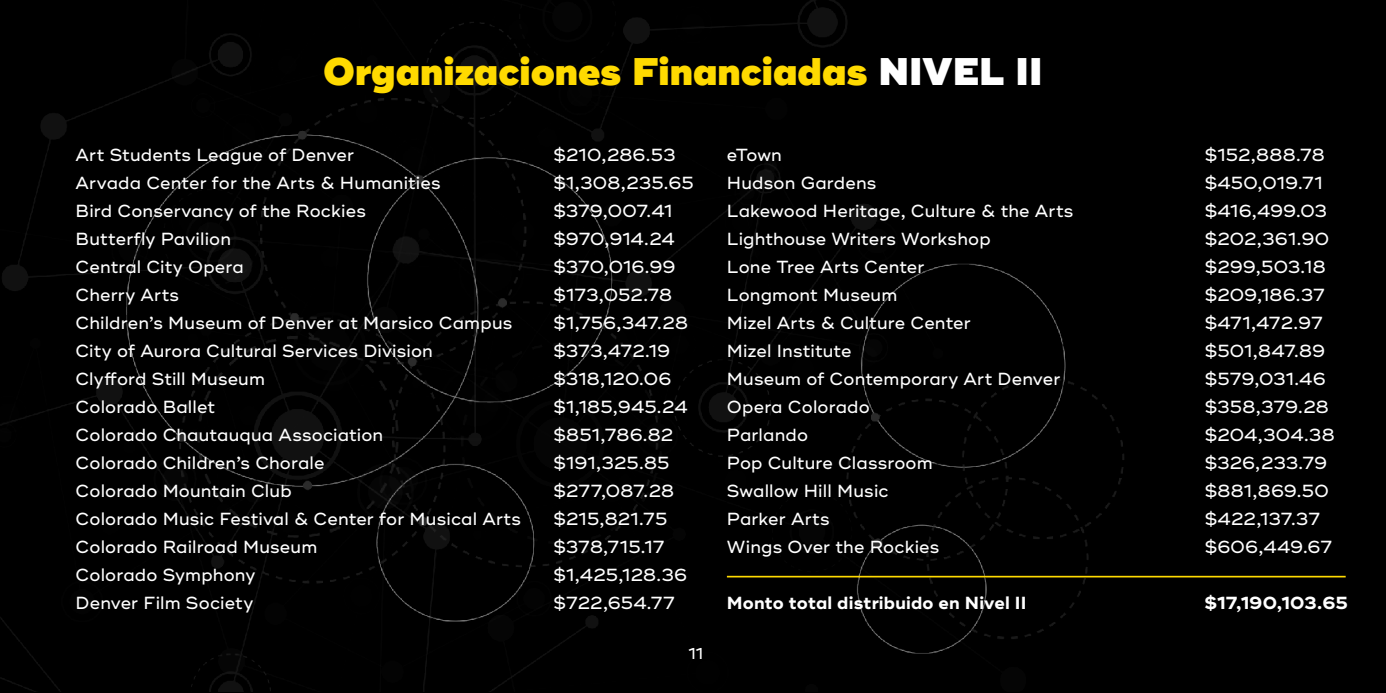
<style>
.page{position:relative;width:1386px;height:693px;background:#fff}
.page>*{position:absolute;margin:0;border:0;box-sizing:border-box;transform-origin:0 0}
.t1{font:900 38.5px "Ridley Grotesk";color:#ffda00}
.t2{font:500 17.5px "Ridley Grotesk";letter-spacing:.01em;color:#fff}
.t3{font:700 17.5px "Ridley Grotesk";letter-spacing:.01em;color:#fff}
.t4{font:500 15.75px "Ridley Grotesk";color:#fff}
.s1{color:#fff}
</style>
<div class="page">
<div style="left:0;top:0;width:1386px;height:691px;background:#000"></div>
<hr style="left:727px;top:576px;width:619px;height:1px;background:#ffda00">
<h1 class="t1" style="left:323px;top:47px;width:721px">Organizaciones Financiadas <span class="s1">NIVEL II</span></h1>
<p class="t2" style="left:76px;top:145px;width:280px">Art Students League of Denver</p>
<p class="t2" style="left:553px;top:145px;width:124px">$210,286.53</p>
<p class="t2" style="left:76px;top:173px;width:367px">Arvada Center for the Arts &amp; Humanities</p>
<p class="t2" style="left:553px;top:173px;width:142px">$1,308,235.65</p>
<p class="t2" style="left:76px;top:201px;width:292px">Bird Conservancy of the Rockies</p>
<p class="t2" style="left:553px;top:201px;width:121px">$379,007.41</p>
<p class="t2" style="left:76px;top:229px;width:157px">Butterfly Pavilion</p>
<p class="t2" style="left:553px;top:229px;width:123px">$970,914.24</p>
<p class="t2" style="left:76px;top:257px;width:170px">Central City Opera</p>
<p class="t2" style="left:553px;top:257px;width:124px">$370,016.99</p>
<p class="t2" style="left:76px;top:285px;width:105px">Cherry Arts</p>
<p class="t2" style="left:553px;top:285px;width:120px">$173,052.78</p>
<p class="t2" style="left:76px;top:313px;width:438px">Children’s Museum of Denver at Marsico Campus</p>
<p class="t2" style="left:553px;top:313px;width:136px">$1,756,347.28</p>
<p class="t2" style="left:76px;top:341px;width:359px">City of Aurora Cultural Services Division</p>
<p class="t2" style="left:553px;top:341px;width:118px">$373,472.19</p>
<p class="t2" style="left:76px;top:369px;width:191px">Clyfford Still Museum</p>
<p class="t2" style="left:553px;top:369px;width:119px">$318,120.06</p>
<p class="t2" style="left:76px;top:397px;width:141px">Colorado Ballet</p>
<p class="t2" style="left:553px;top:397px;width:136px">$1,185,945.24</p>
<p class="t2" style="left:76px;top:425px;width:309px">Colorado Chautauqua Association</p>
<p class="t2" style="left:553px;top:425px;width:121px">$851,786.82</p>
<p class="t2" style="left:76px;top:453px;width:251px">Colorado Children’s Chorale</p>
<p class="t2" style="left:553px;top:453px;width:118px">$191,325.85</p>
<p class="t2" style="left:76px;top:481px;width:218px">Colorado Mountain Club</p>
<p class="t2" style="left:553px;top:481px;width:122px">$277,087.28</p>
<p class="t2" style="left:76px;top:509px;width:447px">Colorado Music Festival &amp; Center for Musical Arts</p>
<p class="t2" style="left:553px;top:509px;width:115px">$215,821.75</p>
<p class="t2" style="left:76px;top:537px;width:243px">Colorado Railroad Museum</p>
<p class="t2" style="left:553px;top:537px;width:113px">$378,715.17</p>
<p class="t2" style="left:76px;top:565px;width:181px">Colorado Symphony</p>
<p class="t2" style="left:553px;top:565px;width:135px">$1,425,128.36</p>
<p class="t2" style="left:76px;top:593px;width:179px">Denver Film Society</p>
<p class="t2" style="left:553px;top:593px;width:123px">$722,654.77</p>
<p class="t4" style="left:689px;top:644px;width:16px">11</p>
<p class="t2" style="left:727px;top:145px;width:57px">eTown</p>
<p class="t2" style="left:1205px;top:145px;width:122px">$152,888.78</p>
<p class="t2" style="left:727px;top:173px;width:151px">Hudson Gardens</p>
<p class="t2" style="left:1205px;top:173px;width:119px">$450,019.71</p>
<p class="t2" style="left:727px;top:201px;width:348px">Lakewood Heritage, Culture &amp; the Arts</p>
<p class="t2" style="left:1205px;top:201px;width:124px">$416,499.03</p>
<p class="t2" style="left:727px;top:229px;width:265px">Lighthouse Writers Workshop</p>
<p class="t2" style="left:1205px;top:229px;width:126px">$202,361.90</p>
<p class="t2" style="left:727px;top:257px;width:199px">Lone Tree Arts Center</p>
<p class="t2" style="left:1205px;top:257px;width:122px">$299,503.18</p>
<p class="t2" style="left:727px;top:285px;width:172px">Longmont Museum</p>
<p class="t2" style="left:1205px;top:285px;width:122px">$209,186.37</p>
<p class="t2" style="left:727px;top:313px;width:245px">Mizel Arts &amp; Culture Center</p>
<p class="t2" style="left:1205px;top:313px;width:120px">$471,472.97</p>
<p class="t2" style="left:727px;top:341px;width:126px">Mizel Institute</p>
<p class="t2" style="left:1205px;top:341px;width:122px">$501,847.89</p>
<p class="t2" style="left:727px;top:369px;width:335px">Museum of Contemporary Art Denver</p>
<p class="t2" style="left:1205px;top:369px;width:122px">$579,031.46</p>
<p class="t2" style="left:727px;top:397px;width:144px">Opera Colorado</p>
<p class="t2" style="left:1205px;top:397px;width:126px">$358,379.28</p>
<p class="t2" style="left:727px;top:425px;width:83px">Parlando</p>
<p class="t2" style="left:1205px;top:425px;width:132px">$204,304.38</p>
<p class="t2" style="left:727px;top:453px;width:207px">Pop Culture Classroom</p>
<p class="t2" style="left:1205px;top:453px;width:124px">$326,233.79</p>
<p class="t2" style="left:727px;top:481px;width:163px">Swallow Hill Music</p>
<p class="t2" style="left:1205px;top:481px;width:126px">$881,869.50</p>
<p class="t2" style="left:727px;top:509px;width:104px">Parker Arts</p>
<p class="t2" style="left:1205px;top:509px;width:117px">$422,137.37</p>
<p class="t2" style="left:727px;top:537px;width:214px">Wings Over the Rockies</p>
<p class="t2" style="left:1205px;top:537px;width:129px">$606,449.67</p>
<p class="t3" style="left:727px;top:593px;width:301px">Monto total distribuido en Nivel II</p>
<p class="t3" style="left:1205px;top:593px;width:145px">$17,190,103.65</p>
</div>
